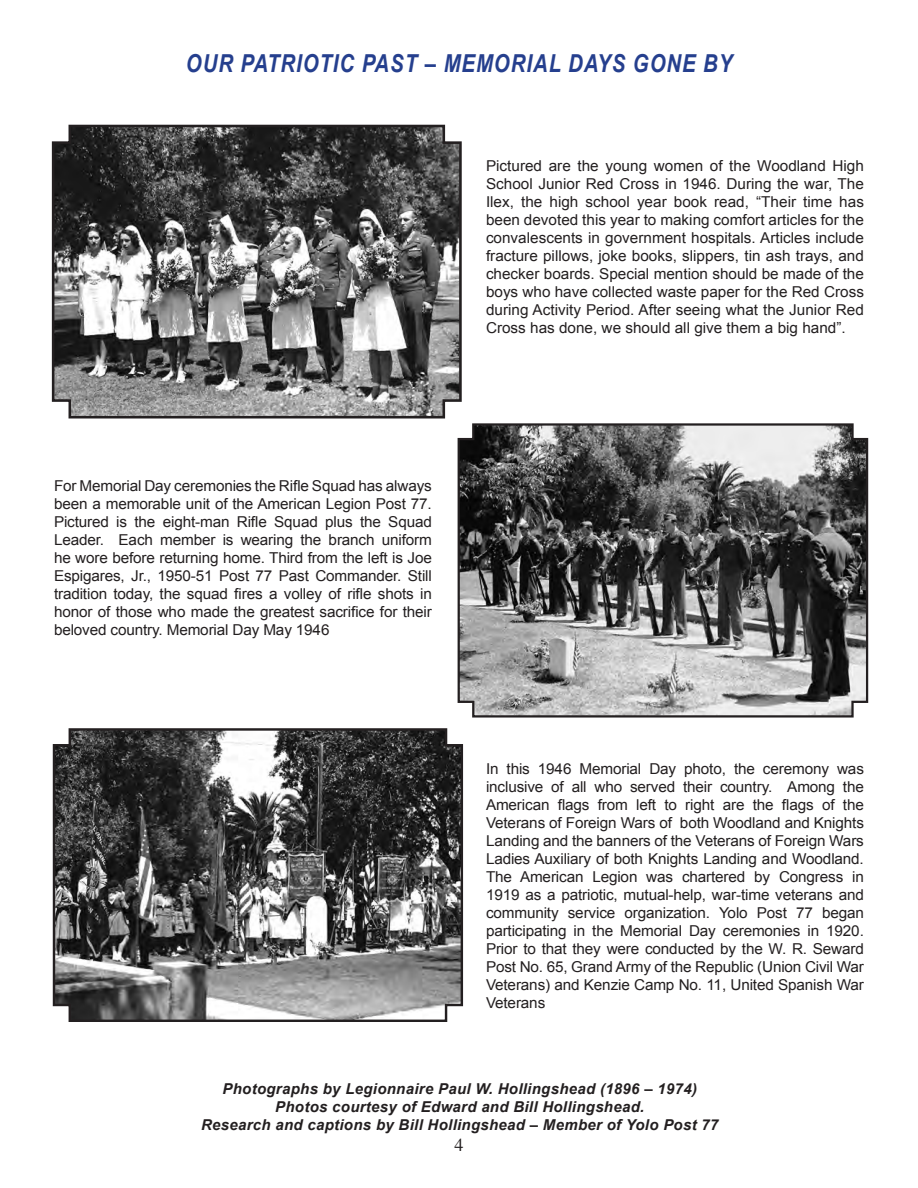
<style>
.page{position:relative;width:918px;height:1188px;background:#fff}
.page>*{position:absolute;margin:0;border:0;box-sizing:border-box;transform-origin:0 0}
.t1{font:italic 700 24.75px "Arial Narrow";letter-spacing:.04em;color:#253f8e}
.t2{font:15px/18px "Arial";letter-spacing:-.01em;color:#231f20;text-align:justify}
.t3{font:italic 700 15px/18px "Arial";letter-spacing:.02em;color:#231f20;text-align:center}
</style>
<div class="page">
<svg style="left:51px;top:124px;width:411px;height:295px;background:#6b6b6b"></svg>
<svg style="left:457px;top:423px;width:412px;height:295px;background:#737373"></svg>
<svg style="left:52px;top:728px;width:412px;height:294px;background:#626262"></svg>
<h1 class="t1" style="left:186px;top:49px;width:548px">OUR PATRIOTIC PAST – MEMORIAL DAYS GONE BY</h1>
<p class="t2" style="left:486px;top:157px;width:380px">Pictured are the young women of the Woodland High School Junior Red Cross in 1946. During the war, The Ilex, the high school year book read, “Their time has been devoted this year to making comfort articles for the convalescents in government hospitals. Articles include fracture pillows, joke books, slippers, tin ash trays, and checker boards. Special mention should be made of the boys who have collected waste paper for the Red Cross during Activity Period. After seeing what the Junior Red Cross has done, we should all give them a big hand”.</p>
<p class="t2" style="left:54px;top:477px;width:379px">For Memorial Day ceremonies the Rifle Squad has always been a memorable unit of the American Legion Post 77.<br>Pictured is the eight-man Rifle Squad plus the Squad Leader. Each member is wearing the branch uniform he wore before returning home. Third from the left is Joe Espigares, Jr., 1950-51 Post 77 Past Commander. Still tradition today, the squad fires a volley of rifle shots in honor of those who made the greatest sacrifice for their beloved country. Memorial Day May 1946</p>
<p class="t2" style="left:486px;top:760px;width:380px">In this 1946 Memorial Day photo, the ceremony was inclusive of all who served their country. Among the American flags from left to right are the flags of the Veterans of Foreign Wars of both Woodland and Knights Landing and the banners of the Veterans of Foreign Wars Ladies Auxiliary of both Knights Landing and Woodland.<br>The American Legion was chartered by Congress in 1919 as a patriotic, mutual-help, war-time veterans and community service organization. Yolo Post 77 began participating in the Memorial Day ceremonies in 1920.<br>Prior to that they were conducted by the W. R. Seward Post No. 65, Grand Army of the Republic (Union Civil War Veterans) and Kenzie Camp No. 11, United Spanish War Veterans</p>
<p class="t3" style="left:201px;top:1080px;width:519px">Photographs by Legionnaire Paul W. Hollingshead (1896 – 1974)<br>Photos courtesy of Edward and Bill Hollingshead.<br>Research and captions by Bill Hollingshead – Member of Yolo Post 77</p>
</div>
